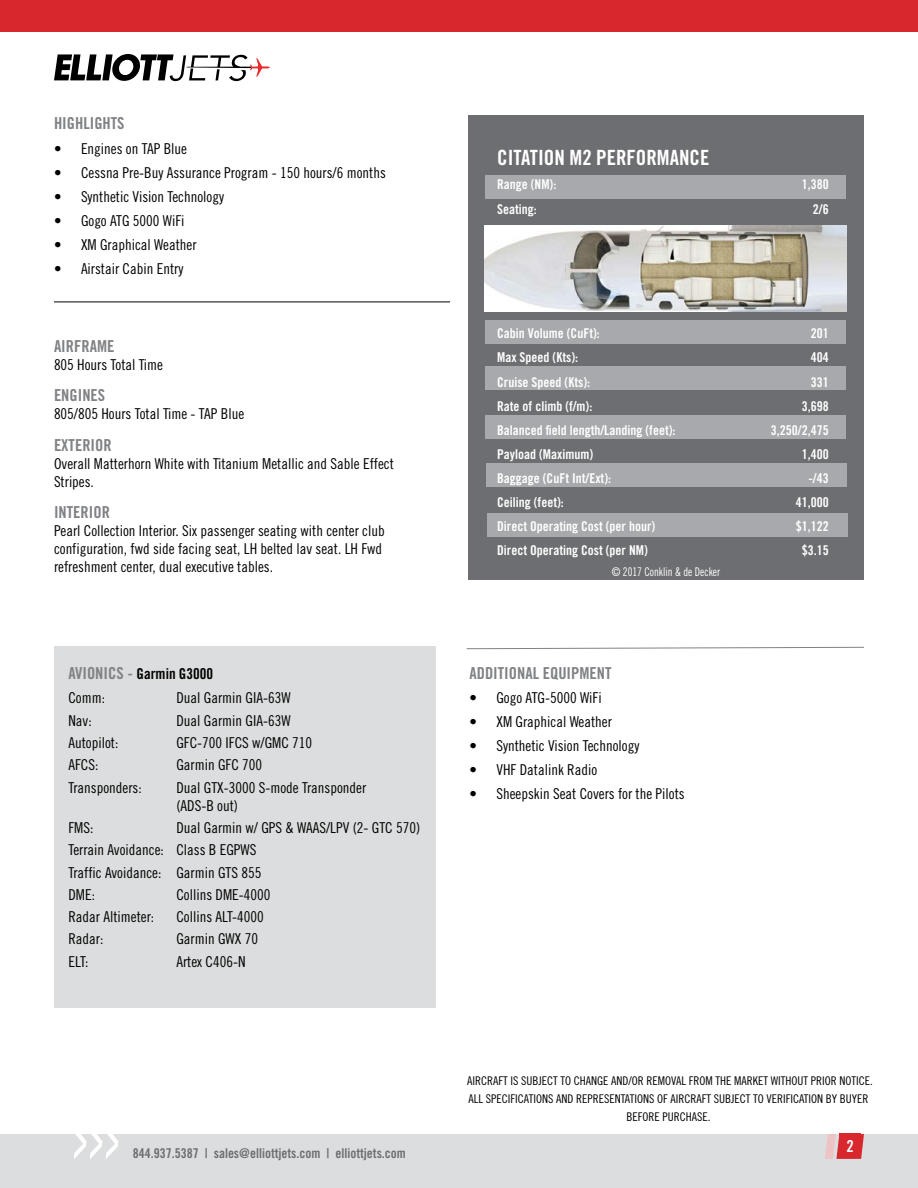
<style>
.page{position:relative;width:918px;height:1188px;background:#fff}
.page>*{position:absolute;margin:0;border:0;box-sizing:border-box;transform-origin:0 0}
.t1{font:21px "Trade Gothic LT Std Bd Cn 20";color:#fff}
.t2{font:16.5px "Trade Gothic LT Std Bd Cn 20";color:#808285}
.t3{font:16.5px "Trade Gothic LT Std Bd Cn 20";color:#fff}
.t4{font:15px/18px "Trade Gothic Cond Eighteen";color:#000}
.t5{font:15px "Trade Gothic LT Std Bd Cn 20";color:#000}
.t6{font:13.5px "Trade Gothic LT Std Bd Cn 20";color:#fff}
.t7{font:13.5px "Trade Gothic LT Std Bd Cn 20";color:#6d6e71}
.t8{font:12px/18px "Trade Gothic Cond Eighteen";color:#000;text-align:center}
.t9{font:12px "Trade Gothic Cond Eighteen";color:#fff;scale:.9 1}
.s1{font-size:16.5px;color:#808285}
</style>
<div class="page">
<div style="left:54px;top:646px;width:381px;height:362px;background:#dcddde"></div>
<div style="left:468px;top:116px;width:396px;height:464px;background:#6d6e71"></div>
<div style="left:487px;top:513px;width:361px;height:24px;background:#a7a9ac"></div>
<svg style="left:466px;top:647px;width:398px;height:2px"></svg>
<hr style="left:54px;top:302px;width:396px;height:1px;background:#000">
<div style="left:485px;top:175px;width:361px;height:24px;background:#a7a9ac"></div>
<div style="left:485px;top:320px;width:361px;height:24px;background:#a7a9ac"></div>
<div style="left:485px;top:366px;width:361px;height:24px;background:#a7a9ac"></div>
<div style="left:485px;top:415px;width:361px;height:24px;background:#a7a9ac"></div>
<div style="left:486px;top:463px;width:361px;height:24px;background:#a7a9ac"></div>
<img style="left:485px;top:226px;width:362px;height:86px">
<div style="left:0;top:1134px;width:918px;height:54px;background:#dcddde"></div>
<svg style="left:74px;top:1134px;width:44px;height:25px"></svg>
<div style="left:0;top:0;width:918px;height:32px;background:#d9272e"></div>
<svg style="left:54px;top:54px;width:216px;height:27px"></svg>
<svg style="left:825px;top:1134px;width:39px;height:25px"></svg>
<div style="left:840px;top:1133px;width:21px;height:25px;background:#d9272e"></div>
<p class="t2" style="left:54px;top:113px;width:72px">HIGHLIGHTS</p>
<p class="t4" style="left:54px;top:139px;width:135px">• Engines on TAP Blue</p>
<p class="t4" style="left:54px;top:163px;width:333px">• Cessna Pre-Buy Assurance Program - 150 hours/6 months</p>
<p class="t4" style="left:54px;top:187px;width:172px">• Synthetic Vision Technology</p>
<p class="t4" style="left:54px;top:211px;width:132px">• Gogo ATG 5000 WiFi</p>
<p class="t4" style="left:54px;top:235px;width:144px">• XM Graphical Weather</p>
<p class="t4" style="left:54px;top:259px;width:131px">• Airstair Cabin Entry</p>
<p class="t2" style="left:54px;top:336px;width:62px">AIRFRAME</p>
<p class="t4" style="left:54px;top:355px;width:111px">805 Hours Total Time</p>
<p class="t2" style="left:54px;top:385px;width:53px">ENGINES</p>
<p class="t4" style="left:54px;top:405px;width:192px">805/805 Hours Total Time - TAP Blue</p>
<p class="t2" style="left:54px;top:435px;width:59px">EXTERIOR</p>
<p class="t4" style="left:54px;top:454px;width:341px">Overall Matterhorn White with Titanium Metallic and Sable Effect<br>Stripes.</p>
<p class="t2" style="left:54px;top:502px;width:57px">INTERIOR</p>
<p class="t4" style="left:54px;top:522px;width:332px">Pearl Collection Interior. Six passenger seating with center club configuration, fwd side facing seat, LH belted lav seat. LH Fwd refreshment center, dual executive tables.</p>
<p class="t5" style="left:68px;top:664px;width:146px"><span class="s1">AVIONICS -</span> Garmin G3000</p>
<p class="t4" style="left:68px;top:689px;width:38px">Comm:</p>
<p class="t4" style="left:176px;top:689px;width:116px">Dual Garmin GIA-63W</p>
<p class="t4" style="left:68px;top:711px;width:25px">Nav:</p>
<p class="t4" style="left:176px;top:711px;width:116px">Dual Garmin GIA-63W</p>
<p class="t4" style="left:68px;top:733px;width:51px">Autopilot:</p>
<p class="t4" style="left:176px;top:733px;width:137px">GFC-700 IFCS w/GMC 710</p>
<p class="t4" style="left:68px;top:756px;width:31px">AFCS:</p>
<p class="t4" style="left:176px;top:756px;width:87px">Garmin GFC 700</p>
<p class="t4" style="left:68px;top:778px;width:75px">Transponders:</p>
<p class="t4" style="left:176px;top:778px;width:191px">Dual GTX-3000 S-mode Transponder (ADS-B out)</p>
<p class="t4" style="left:68px;top:818px;width:26px">FMS:</p>
<p class="t4" style="left:68px;top:816px;width:353px;line-height:22.4px;text-indent:108px">Dual Garmin w/ GPS &amp; WAAS/LPV (2- GTC 570)<br>Terrain Avoidance: Class B EGPWS<br>Traffic Avoidance: Garmin GTS 855<br>DME:</p>
<p class="t4" style="left:176px;top:885px;width:96px">Collins DME-4000</p>
<p class="t4" style="left:68px;top:908px;width:87px">Radar Altimeter:</p>
<p class="t4" style="left:176px;top:908px;width:89px">Collins ALT-4000</p>
<p class="t4" style="left:68px;top:930px;width:36px">Radar:</p>
<p class="t4" style="left:176px;top:930px;width:83px">Garmin GWX 70</p>
<p class="t4" style="left:68px;top:952px;width:22px">ELT:</p>
<p class="t4" style="left:176px;top:952px;width:71px">Artex C406-N</p>
<p class="t7" style="left:133px;top:1145px;width:275px">844.937.5387 | sales@elliottjets.com | elliottjets.com</p>
<h1 class="t1" style="left:497px;top:144px;width:214px">CITATION M2 PERFORMANCE</h1>
<p class="t6" style="left:497px;top:176px;width:61px">Range (NM):</p>
<p class="t6" style="left:802px;top:176px;width:28px">1,380</p>
<p class="t6" style="left:497px;top:201px;width:41px">Seating:</p>
<p class="t6" style="left:813px;top:201px;width:17px">2/6</p>
<p class="t6" style="left:497px;top:325px;width:104px">Cabin Volume (CuFt):</p>
<p class="t6" style="left:811px;top:325px;width:19px">201</p>
<p class="t6" style="left:497px;top:349px;width:82px">Max Speed (Kts):</p>
<p class="t6" style="left:811px;top:349px;width:19px">404</p>
<p class="t6" style="left:497px;top:373px;width:94px">Cruise Speed (Kts):</p>
<p class="t6" style="left:811px;top:373px;width:19px">331</p>
<p class="t6" style="left:497px;top:397px;width:97px">Rate of climb (f/m):</p>
<p class="t6" style="left:802px;top:397px;width:28px">3,698</p>
<p class="t6" style="left:497px;top:421px;width:180px">Balanced field length/Landing (feet):</p>
<p class="t6" style="left:771px;top:421px;width:59px">3,250/2,475</p>
<p class="t6" style="left:497px;top:445px;width:97px">Payload (Maximum)</p>
<p class="t6" style="left:802px;top:445px;width:28px">1,400</p>
<p class="t6" style="left:497px;top:469px;width:115px">Baggage (CuFt Int/Ext):</p>
<p class="t6" style="left:808px;top:469px;width:22px">-/43</p>
<p class="t6" style="left:497px;top:494px;width:68px">Ceiling (feet):</p>
<p class="t6" style="left:796px;top:494px;width:34px">41,000</p>
<p class="t6" style="left:497px;top:518px;width:160px">Direct Operating Cost (per hour)</p>
<p class="t6" style="left:796px;top:518px;width:34px">$1,122</p>
<p class="t6" style="left:497px;top:542px;width:152px">Direct Operating Cost (per NM)</p>
<p class="t6" style="left:802px;top:542px;width:28px">$3.15</p>
<p class="t9" style="left:612px;top:564px;width:122px">© 2017 Conklin &amp; de Decker</p>
<p class="t2" style="left:469px;top:663px;width:144px">ADDITIONAL EQUIPMENT</p>
<p class="t4" style="left:469px;top:689px;width:134px">• Gogo ATG-5000 WiFi</p>
<p class="t4" style="left:469px;top:713px;width:144px">• XM Graphical Weather</p>
<p class="t4" style="left:469px;top:737px;width:172px">• Synthetic Vision Technology</p>
<p class="t4" style="left:469px;top:761px;width:129px">• VHF Datalink Radio</p>
<p class="t4" style="left:469px;top:785px;width:217px">• Sheepskin Seat Covers for the Pilots</p>
<p class="t8" style="left:467px;top:1072px;width:407px">AIRCRAFT IS SUBJECT TO CHANGE AND/OR REMOVAL FROM THE MARKET WITHOUT PRIOR NOTICE.<br>ALL SPECIFICATIONS AND REPRESENTATIONS OF AIRCRAFT SUBJECT TO VERIFICATION BY BUYER<br>BEFORE PURCHASE.</p>
<p class="t3" style="left:847px;top:1136px;width:9px">2</p>
</div>
